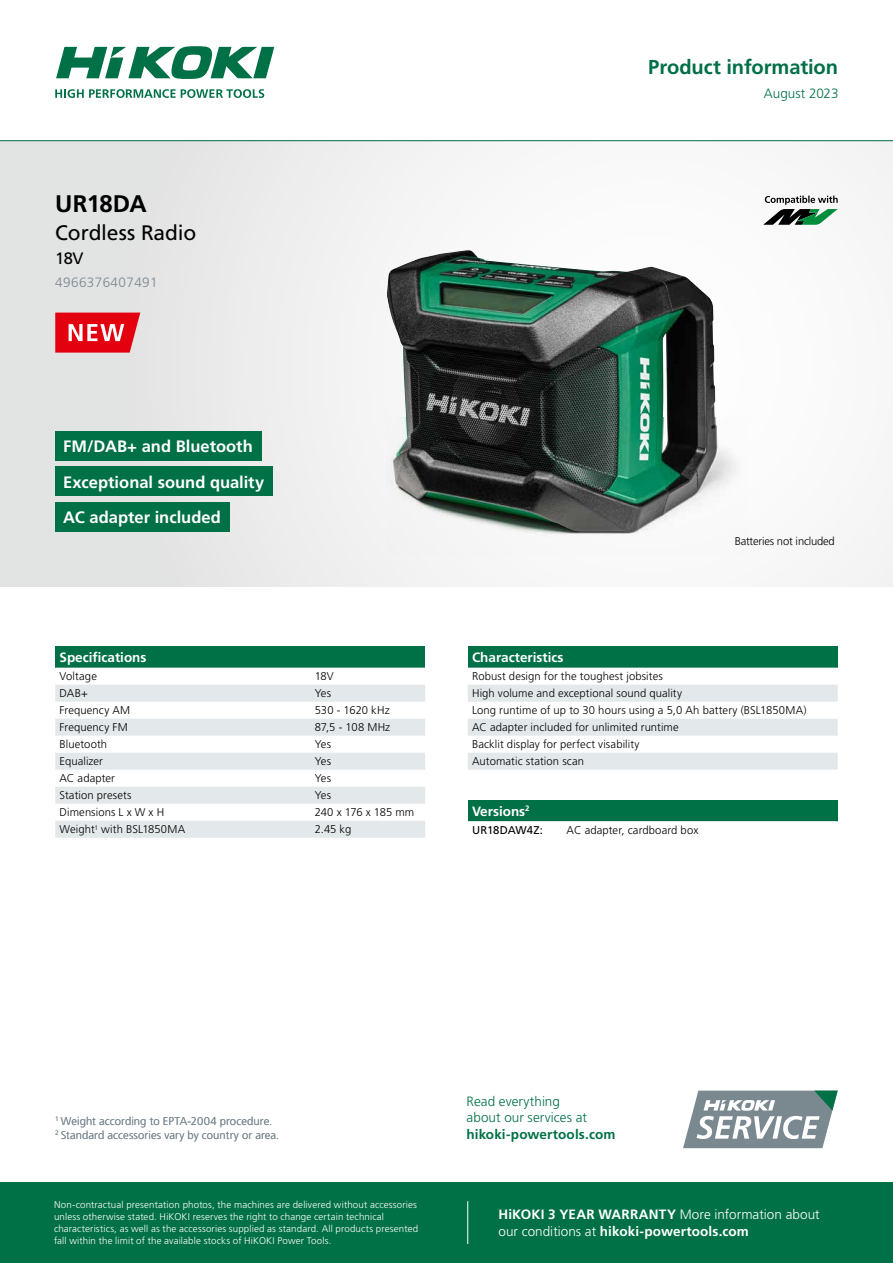
<style>
.page{position:relative;width:893px;height:1263px;background:#fff}
.page>*{position:absolute;margin:0;border:0;box-sizing:border-box;transform-origin:0 0}
.t1{font:700 24px "Frutiger LT Std";letter-spacing:-.025em;color:#000}
.t2{font:21px "Frutiger LT Std";letter-spacing:-.01em;color:#000}
.t3{font:700 20.1px "Frutiger LT Std";letter-spacing:-.005em;color:#007046}
.t4{font:700 16.5px/35.5px "Frutiger LT Std";color:#fff}
.t5{font:16.5px "Frutiger LT Std";color:#000}
.t6{font:700 13.5px/16.5px "Frutiger LT Std";color:#fff}
.t7{font:300 13.5px/16.5px "Frutiger LT Std";letter-spacing:.005em;color:#007046}
.t8{font:700 13.5px "Frutiger LT Std";letter-spacing:.01em;color:#007046}
.t9{font:300 13.5px "Frutiger LT Std";letter-spacing:.03em;color:#7a8890}
.t10{font:300 11.25px/17px "Frutiger LT Std";letter-spacing:.01em;color:#000}
.t11{font:300 11.25px/13.5px "Frutiger LT Std";letter-spacing:.01em;color:#7a8890}
.t12{font:300 11.25px "Frutiger LT Std";letter-spacing:-.02em;color:#000}
.t13{font:11.25px "Frutiger LT Std";letter-spacing:-.005em;color:#000}
.t14{font:300 9.75px/12px "Frutiger LT Std";letter-spacing:.015em;color:#fff}
.s1{font-weight:300}
</style>
<div class="page">
<div style="left:0;top:140px;width:893px;height:447px;background:linear-gradient(to right,#e1e2e2,#fff)"></div>
<div style="left:0;top:1182px;width:893px;height:81px;background:#007046"></div>
<hr style="left:0;top:140px;width:893px;height:1px;background:#007046">
<svg style="left:55px;top:89px;width:209px;height:9px"></svg>
<svg style="left:56px;top:46px;width:218px;height:33px"></svg>
<hr style="left:467px;top:1201px;width:1px;height:43px;background:#fff">
<svg style="left:683px;top:1090px;width:155px;height:58px"></svg>
<img style="left:387px;top:418px;width:362px;height:137px">
<img style="left:387px;top:250px;width:329px;height:281px">
<div style="left:55px;top:467px;width:218px;height:29px;background:#007046"></div>
<div style="left:55px;top:502px;width:174px;height:29px;background:#007046"></div>
<div style="left:55px;top:431px;width:206px;height:29px;background:#007046"></div>
<div style="left:55px;top:646px;width:370px;height:22px;background:#007046"></div>
<svg style="left:55px;top:685px;width:370px;height:153px;fill:#e3e8ea"></svg>
<div style="left:468px;top:646px;width:370px;height:22px;background:#007046"></div>
<svg style="left:468px;top:685px;width:370px;height:85px"></svg>
<div style="left:468px;top:800px;width:370px;height:21px;background:#007046"></div>
<svg style="left:468px;top:821px;width:370px;height:1px"></svg>
<svg style="left:763px;top:196px;width:75px;height:29px"></svg>
<svg style="left:55px;top:313px;width:85px;height:40px;background:#e6333f"></svg>
<h3 class="t3" style="left:648px;top:56px;width:191px">Product information</h3>
<h1 class="t1" style="left:55px;top:190px;width:93px">UR18DA</h1>
<h2 class="t2" style="left:55px;top:220px;width:142px">Cordless Radio</h2>
<h3 class="t5" style="left:55px;top:249px;width:30px">18V</h3>
<p class="t9" style="left:55px;top:274px;width:104px">4966376407491</p>
<p class="t7" style="left:764px;top:85px;width:76px">August 2023</p>
<h3 class="t4" style="left:63px;top:429px;width:191px">FM/DAB+ and Bluetooth</h3>
<h3 class="t4" style="left:63px;top:464px;width:202px">Exceptional sound quality<br>AC adapter included</h3>
<p class="t6" style="left:60px;top:649px;width:89px">Specifications</p>
<p class="t10" style="left:60px;top:668px;width:39px">Voltage</p>
<p class="t10" style="left:315px;top:668px;width:21px">18V</p>
<p class="t10" style="left:60px;top:685px;width:30px">DAB+</p>
<p class="t10" style="left:315px;top:685px;width:18px">Yes</p>
<p class="t10" style="left:60px;top:702px;width:72px">Frequency AM</p>
<p class="t10" style="left:315px;top:702px;width:76px">530 - 1620 kHz</p>
<p class="t10" style="left:60px;top:719px;width:70px">Frequency FM</p>
<p class="t10" style="left:315px;top:719px;width:77px">87,5 - 108 MHz</p>
<p class="t10" style="left:60px;top:736px;width:49px">Bluetooth</p>
<p class="t10" style="left:315px;top:736px;width:18px">Yes</p>
<p class="t10" style="left:60px;top:753px;width:45px">Equalizer</p>
<p class="t10" style="left:315px;top:753px;width:18px">Yes</p>
<p class="t10" style="left:60px;top:770px;width:57px">AC adapter</p>
<p class="t10" style="left:315px;top:770px;width:18px">Yes</p>
<p class="t10" style="left:60px;top:787px;width:74px">Station presets</p>
<p class="t10" style="left:315px;top:787px;width:18px">Yes</p>
<p class="t10" style="left:60px;top:804px;width:106px">Dimensions L x W x H</p>
<p class="t12" style="left:315px;top:806px;width:101px">240 x 176 x 185 mm</p>
<p class="t10" style="left:60px;top:821px;width:127px">Weight<sup>1</sup> with BSL1850MA</p>
<p class="t10" style="left:315px;top:821px;width:38px">2.45 kg</p>
<p class="t12" style="left:735px;top:534px;width:102px">Batteries not included</p>
<p class="t6" style="left:472px;top:649px;width:93px">Characteristics</p>
<p class="t10" style="left:472px;top:668px;width:336px">Robust design for the toughest jobsites<br>High volume and exceptional sound quality<br>Long runtime of up to 30 hours using a 5,0 Ah battery (BSL1850MA)<br>AC adapter included for unlimited runtime<br>Backlit display for perfect visability<br>Automatic station scan</p>
<p class="t6" style="left:472px;top:803px;width:59px">Versions<sup>2</sup></p>
<p class="t13" style="left:472px;top:823px;width:72px">UR18DAW4Z:</p>
<p class="t10" style="left:567px;top:822px;width:133px">AC adapter, cardboard box</p>
<p class="t11" style="left:55px;top:1115px;width:226px"><sup>1</sup> Weight according to EPTA-2004 procedure.<br><sup>2</sup> Standard accessories vary by country or area.</p>
<p class="t7" style="left:467px;top:1093px;width:122px">Read everything about our services at</p>
<p class="t8" style="left:467px;top:1126px;width:150px">hikoki-powertools.com</p>
<p class="t14" style="left:54px;top:1199px;width:366px">Non-contractual presentation photos, the machines are delivered without accessories unless otherwise stated. HiKOKI reserves the right to change certain technical characteristics, as well as the accessories supplied as standard. All products presented fall within the limit of the available stocks of HiKOKI Power Tools.</p>
<p class="t6" style="left:498px;top:1206px;width:323px">HiKOKI 3 YEAR WARRANTY <span class="s1">More information about our conditions at</span> hikoki-powertools.com</p>
</div>
